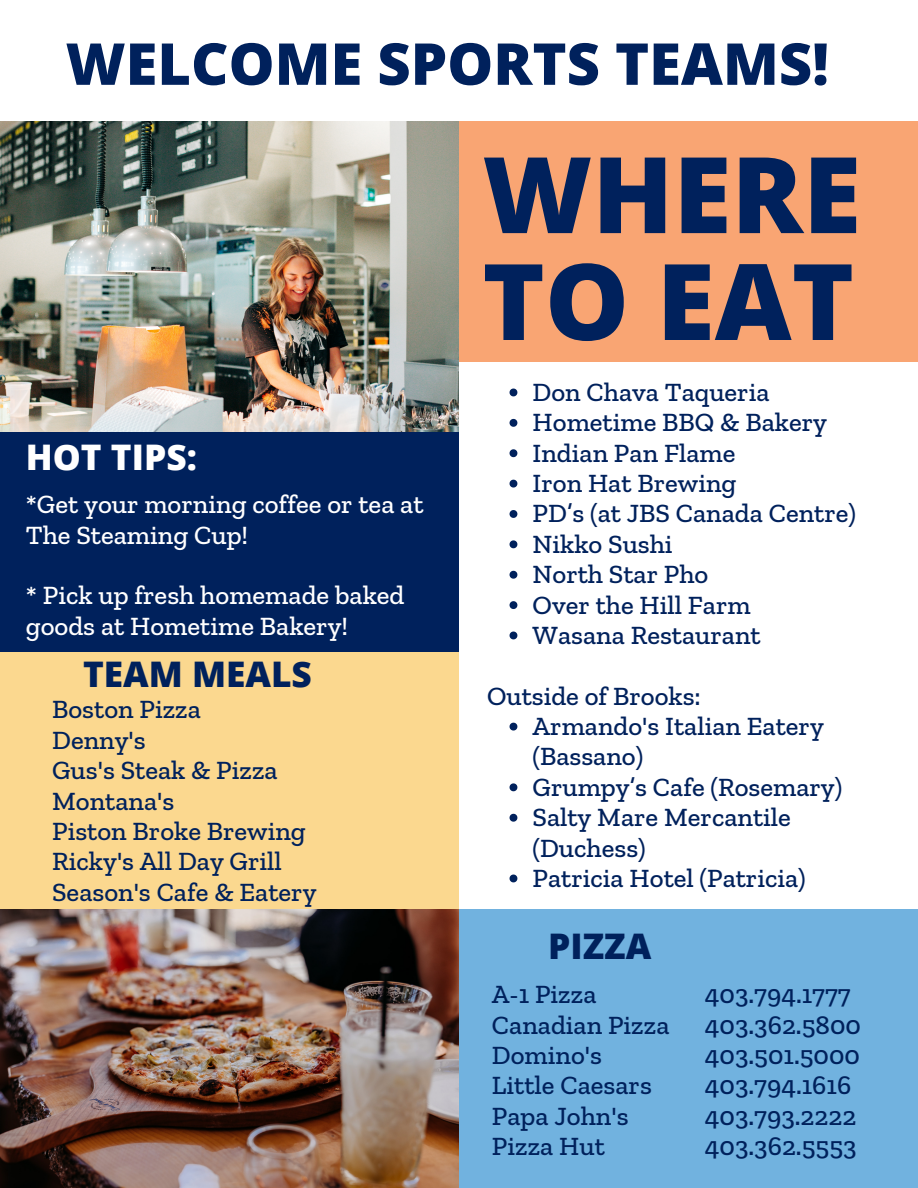
<style>
.page{position:relative;width:918px;height:1188px;background:#fff}
.page>*{position:absolute;margin:0;border:0;box-sizing:border-box;transform-origin:0 0}
.t1{font:800 105.9px/106.8px "Open Sans";color:#00215c}
.t2{font:800 57.9px "Open Sans";color:#00215c}
.t3{font:800 35.25px "Open Sans";color:#00215c}
.t4{font:800 35.25px "Open Sans";color:#fff}
.t5{font:500 26.85px/30.3px "Zilla Slab";color:#00215c}
.t6{font:500 26.85px/30.3px "Zilla Slab";color:#fff}
</style>
<div class="page">
<div style="left:0;top:652px;width:459px;height:257px;background:#fbd88f"></div>
<div style="left:459px;top:84px;width:459px;height:278px;background:#f9a573"></div>
<img style="left:0;top:121px;width:458px;height:312px">
<div style="left:459px;top:909px;width:459px;height:279px;background:#71b2df"></div>
<div style="left:0;top:0;width:918px;height:121px;background:#fff"></div>
<svg style="left:510px;top:389px;width:7px;height:7px"></svg>
<svg style="left:510px;top:419px;width:7px;height:8px"></svg>
<svg style="left:510px;top:449px;width:7px;height:8px"></svg>
<svg style="left:510px;top:480px;width:7px;height:8px"></svg>
<svg style="left:510px;top:510px;width:7px;height:8px"></svg>
<svg style="left:510px;top:540px;width:7px;height:8px"></svg>
<svg style="left:510px;top:571px;width:7px;height:8px"></svg>
<svg style="left:510px;top:601px;width:7px;height:8px"></svg>
<svg style="left:510px;top:632px;width:7px;height:7px"></svg>
<svg style="left:510px;top:723px;width:7px;height:8px"></svg>
<svg style="left:510px;top:783px;width:7px;height:8px"></svg>
<svg style="left:510px;top:814px;width:7px;height:8px"></svg>
<svg style="left:510px;top:875px;width:7px;height:7px"></svg>
<img style="left:0;top:909px;width:459px;height:279px">
<div style="left:0;top:433px;width:459px;height:219px;background:#00215c"></div>
<h4 class="t2" style="left:66px;top:23px;width:765px">WELCOME SPORTS TEAMS!</h4>
<h4 class="t4" style="left:26px;top:433px;width:173px">HOT TIPS:</h4>
<h3 class="t6" style="left:26px;top:489px;width:399px">*Get your morning coffee or tea at<br>The Steaming Cup!</h3>
<h4 class="t6" style="left:26px;top:580px;width:380px">* Pick up fresh homemade baked goods at Hometime Bakery!</h4>
<p class="t3" style="left:83px;top:649px;width:230px">TEAM MEALS</p>
<p class="t5" style="left:52px;top:694px;width:266px">Boston Pizza<br>Denny's<br>Gus's Steak &amp; Pizza<br>Montana's<br>Piston Broke Brewing<br>Ricky's All Day Grill<br>Season's Cafe &amp; Eatery</p>
<p class="t1" style="left:482px;top:139px;width:380px">WHERE<br>TO EAT</p>
<p class="t5" style="left:533px;top:377px;width:238px">Don Chava Taqueria</p>
<p class="t5" style="left:533px;top:407px;width:296px">Hometime BBQ &amp; Bakery</p>
<h2 class="t5" style="left:533px;top:437px;width:204px">Indian Pan Flame</h2>
<h1 class="t5" style="left:533px;top:468px;width:205px">Iron Hat Brewing</h1>
<p class="t5" style="left:533px;top:498px;width:325px">PD’s (at JBS Canada Centre)</p>
<p class="t5" style="left:533px;top:528px;width:142px">Nikko Sushi</p>
<p class="t5" style="left:533px;top:559px;width:177px">North Star Pho</p>
<p class="t5" style="left:533px;top:589px;width:220px">Over the Hill Farm</p>
<p class="t5" style="left:533px;top:620px;width:230px">Wasana Restaurant</p>
<p class="t5" style="left:487px;top:680px;width:215px">Outside of Brooks:</p>
<p class="t5" style="left:533px;top:711px;width:293px">Armando's Italian Eatery (Bassano)</p>
<p class="t5" style="left:533px;top:771px;width:311px">Grumpy’s Cafe (Rosemary)</p>
<p class="t5" style="left:533px;top:802px;width:260px">Salty Mare Mercantile (Duchess)</p>
<h4 class="t5" style="left:533px;top:863px;width:275px">Patricia Hotel (Patricia)</h4>
<p class="t3" style="left:548px;top:921px;width:105px">PIZZA</p>
<p class="t5" style="left:492px;top:979px;width:179px">A-1 Pizza<br>Canadian Pizza<br>Domino's<br>Little Caesars<br>Papa John's<br>Pizza Hut</p>
<h3 class="t5" style="left:705px;top:979px;width:157px">403.794.1777<br>403.362.5800<br>403.501.5000<br>403.794.1616<br>403.793.2222<br>403.362.5553</h3>
</div>
